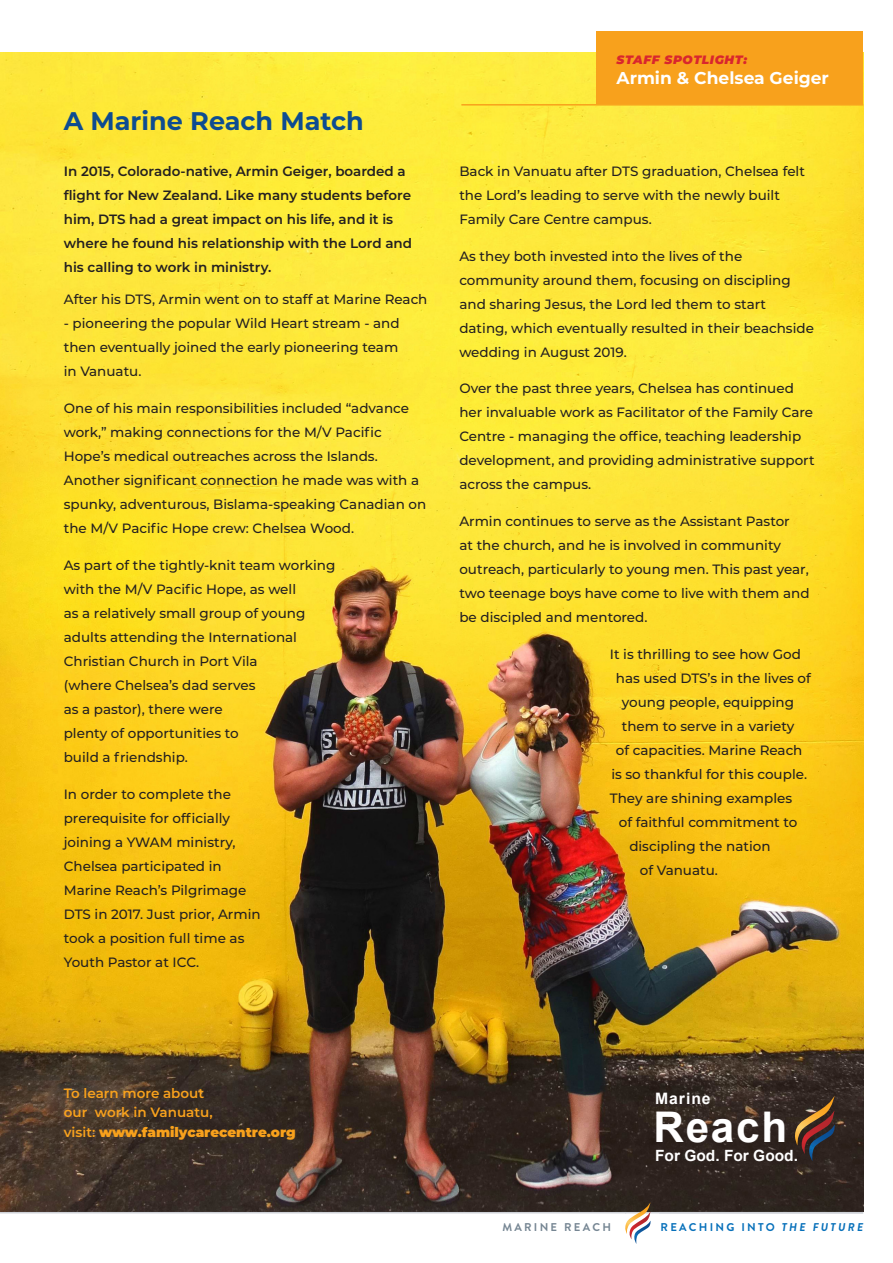
<style>
.page{position:relative;width:893px;height:1263px;background:#fff}
.page>*{position:absolute;margin:0;border:0;box-sizing:border-box;transform-origin:0 0}
.t1{font:700 42.3px "Arial";letter-spacing:.04em;color:#fff}
.t2{font:700 25.5px "Montserrat";color:#0d4c91}
.t3{font:700 17.1px "Montserrat";color:#fff}
.t4{font:700 15.75px "Arial";letter-spacing:.06em;color:#fff}
.t5{font:700 15.45px "Arial";color:#fff}
.t6{font:500 13.5px/24px "Montserrat";color:#231f20}
.t7{font:600 13.5px/24px "Montserrat";color:#231f20}
.t8{font:600 13.5px/19.5px "Montserrat";color:#f8a11c}
.t9{font:italic 900 12.15px "Montserrat";letter-spacing:.05em;color:#d9262e}
.t10{font:700 11.25px "Brandon Grotesque";letter-spacing:.2em;color:#0770ba}
.t11{font:700 11.25px "Brandon Grotesque";letter-spacing:.2em;color:#768693}
.s1{font-weight:900}
.s2{font-style:italic}
</style>
<div class="page">
<img style="left:0;top:52px;width:863px;height:1160px">
<div style="left:597px;top:31px;width:266px;height:73px;background:#f8a11c"></div>
<hr style="left:625px;top:1212px;width:238px;height:1px;background:#cdd0d6">
<hr style="left:0;top:1212px;width:626px;height:1px;background:#cdd0d6">
<svg style="left:623px;top:1202px;width:28px;height:42px"></svg>
<hr style="left:461px;top:104px;width:402px;height:2px;background:#f8a11c">
<svg style="left:792px;top:1095px;width:43px;height:66px;background:#50382d"></svg>
<p class="t2" style="left:64px;top:103px;width:301px">A Marine Reach Match</p>
<p class="t7" style="left:64px;top:158px;width:350px">In 2015, Colorado-native, Armin Geiger, boarded a flight for New Zealand. Like many students before him, DTS had a great impact on his life, and it is where he found his relationship with the Lord and his calling to work in ministry.</p>
<p class="t6" style="left:64px;top:287px;width:365px">After his DTS, Armin went on to staff at Marine Reach</p>
<p class="t6" style="left:64px;top:311px;width:337px;text-align:justify">- pioneering the popular Wild Heart stream - and then eventually joined the early pioneering team in Vanuatu.</p>
<p class="t6" style="left:64px;top:396px;width:364px">One of his main responsibilities included “advance work,” making connections for the M/V Pacific Hope’s medical outreaches across the Islands.<br>Another significant connection he made was with a spunky, adventurous, Bislama-speaking Canadian on the M/V Pacific Hope crew: Chelsea Wood.</p>
<p class="t6" style="left:64px;top:552px;width:273px">As part of the tightly-knit team working with the M/V Pacific Hope, as well<br>as a relatively small group of young adults attending the International<br>Christian Church in Port Vila<br>(where Chelsea’s dad serves<br>as a pastor), there were<br>plenty of opportunities to<br>build a friendship.</p>
<p class="t6" style="left:64px;top:781px;width:198px">In order to complete the prerequisite for officially joining a YWAM ministry,<br>Chelsea participated in<br>Marine Reach’s Pilgrimage<br>DTS in 2017. Just prior, Armin took a position full time as<br>Youth Pastor at ICC.</p>
<p class="t9" style="left:617px;top:50px;width:132px">STAFF SPOTLIGHT:</p>
<p class="t3" style="left:617px;top:65px;width:214px">Armin &amp; Chelsea Geiger</p>
<p class="t6" style="left:459px;top:158px;width:347px">Back in Vanuatu after DTS graduation, Chelsea felt the Lord’s leading to serve with the newly built<br>Family Care Centre campus.</p>
<p class="t6" style="left:459px;top:243px;width:356px">As they both invested into the lives of the community around them, focusing on discipling and sharing Jesus, the Lord led them to start dating, which eventually resulted in their beachside wedding in August 2019.</p>
<p class="t6" style="left:459px;top:376px;width:357px">Over the past three years, Chelsea has continued her invaluable work as Facilitator of the Family Care Centre - managing the office, teaching leadership development, and providing administrative support across the campus.</p>
<p class="t6" style="left:459px;top:509px;width:352px">Armin continues to serve as the Assistant Pastor<br>at the church, and he is involved in community outreach, particularly to young men. This past year, two teenage boys have come to live with them and be discipled and mentored.</p>
<p class="t6" style="left:610px;top:641px;width:193px">It is thrilling to see how God</p>
<p class="t6" style="left:616px;top:665px;width:197px">has used DTS’s in the lives of</p>
<p class="t6" style="left:622px;top:689px;width:174px">young people, equipping</p>
<p class="t6" style="left:622px;top:713px;width:174px">them to serve in a variety</p>
<p class="t6" style="left:616px;top:737px;width:188px">of capacities. Marine Reach</p>
<p class="t6" style="left:611px;top:761px;width:197px">is so thankful for this couple.</p>
<p class="t6" style="left:610px;top:785px;width:184px">They are shining examples</p>
<p class="t6" style="left:619px;top:809px;width:180px">of faithful commitment to</p>
<p class="t6" style="left:629px;top:833px;width:143px">discipling the nation</p>
<p class="t6" style="left:640px;top:857px;width:80px">of Vanuatu.</p>
<p class="t8" style="left:64px;top:1083px;width:234px">To learn more about<br>our work in Vanuatu,<br>visit: <span class="s1">www.familycarecentre.org</span></p>
<p class="t4" style="left:655px;top:1088px;width:57px">Marine</p>
<p class="t1" style="left:654px;top:1099px;width:135px">Reach</p>
<p class="t5" style="left:655px;top:1145px;width:144px">For God. For Good.</p>
<p class="t11" style="left:502px;top:1219px;width:110px">MARINE REACH</p>
<p class="t10" style="left:661px;top:1219px;width:204px">REACHING INTO <span class="s2">THE FUTURE</span></p>
</div>
